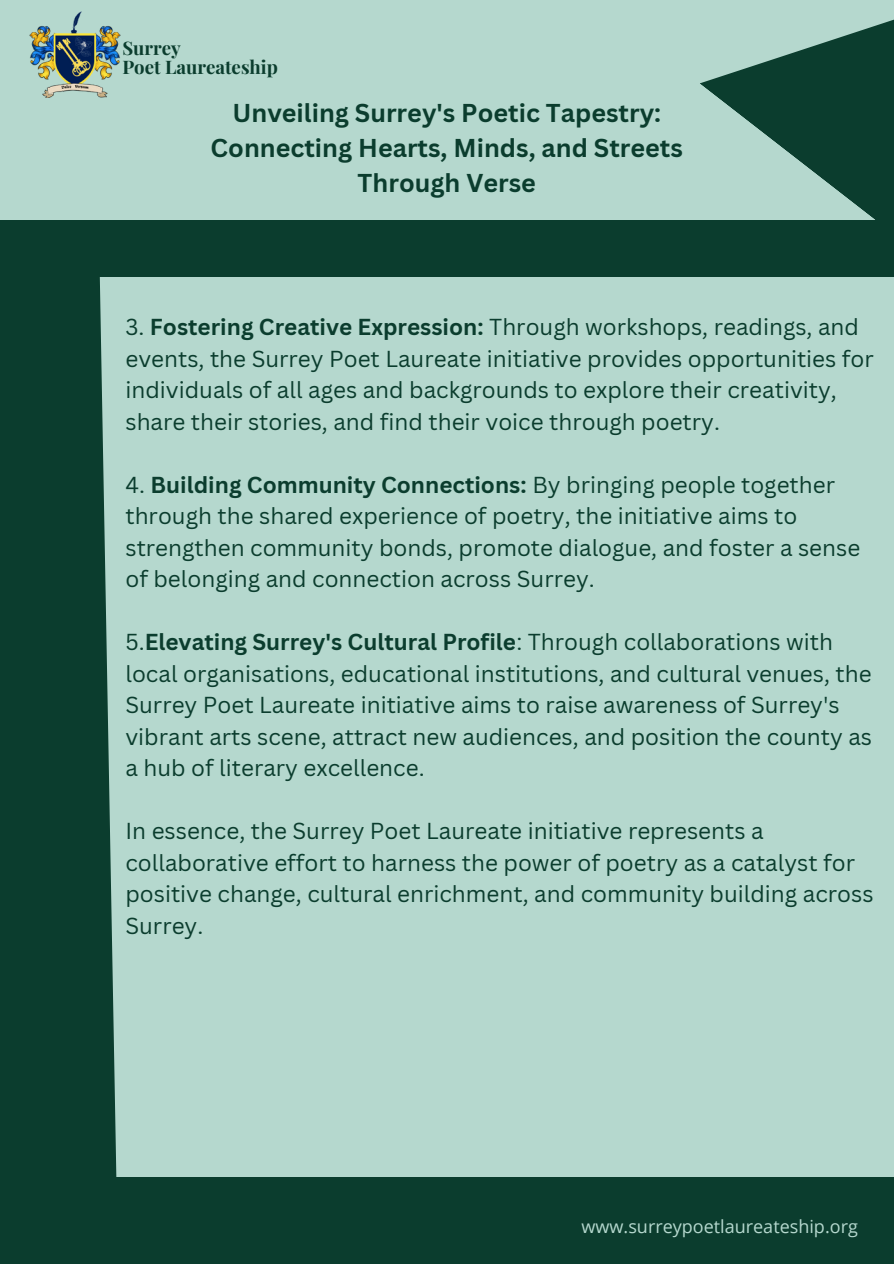
<style>
.page{position:relative;width:894px;height:1264px;background:#fff}
.page>*{position:absolute;margin:0;border:0;box-sizing:border-box;transform-origin:0 0}
.t1{font:700 25.2px/34.7px "Canva Sans";color:#0b3d2e;text-align:center}
.t2{font:22.5px/31.5px "Canva Sans";color:#0b3d2e}
.t3{font:700 18.6px/18.5px "Playfair Display";color:#0b3d2e}
.t4{font:18px "Open Sans";color:#b5d8ce}
.s1{font-weight:700}
</style>
<div class="page">
<div style="left:0;top:0;width:893px;height:1263px;background:#0b3d2e"></div>
<div style="left:0;top:0;width:893px;height:219px;background:#b5d8ce"></div>
<svg style="left:699px;top:20px;width:194px;height:200px;fill:#0b3d2e"></svg>
<img style="left:29px;top:12px;width:92px;height:86px">
<div style="left:100px;top:277px;width:793px;height:900px;background:#b5d8ce"></div>
<h3 class="t3" style="left:122px;top:38px;width:157px">Surrey<br>Poet Laureateship</h3>
<p class="t1" style="left:210px;top:95px;width:473px">Unveiling Surrey's Poetic Tapestry:<br>Connecting Hearts, Minds, and Streets<br>Through Verse</p>
<h1 class="t2" style="left:125px;top:310px;width:749px">3. <span class="s1">Fostering Creative Expression:</span> Through workshops, readings, and events, the Surrey Poet Laureate initiative provides opportunities for individuals of all ages and backgrounds to explore their creativity, share their stories, and find their voice through poetry.</h1>
<h2 class="t2" style="left:125px;top:468px;width:736px">4. <span class="s1">Building Community Connections:</span> By bringing people together through the shared experience of poetry, the initiative aims to strengthen community bonds, promote dialogue, and foster a sense of belonging and connection across Surrey.</h2>
<p class="t2" style="left:125px;top:625px;width:748px">5.<span class="s1">Elevating Surrey's Cultural Profile</span>: Through collaborations with local organisations, educational institutions, and cultural venues, the Surrey Poet Laureate initiative aims to raise awareness of Surrey's vibrant arts scene, attract new audiences, and position the county as a hub of literary excellence.</p>
<h2 class="t2" style="left:125px;top:814px;width:749px">In essence, the Surrey Poet Laureate initiative represents a collaborative effort to harness the power of poetry as a catalyst for positive change, cultural enrichment, and community building across Surrey.</h2>
<h2 class="t4" style="left:581px;top:1214px;width:278px">www.surreypoetlaureateship.org</h2>
</div>
